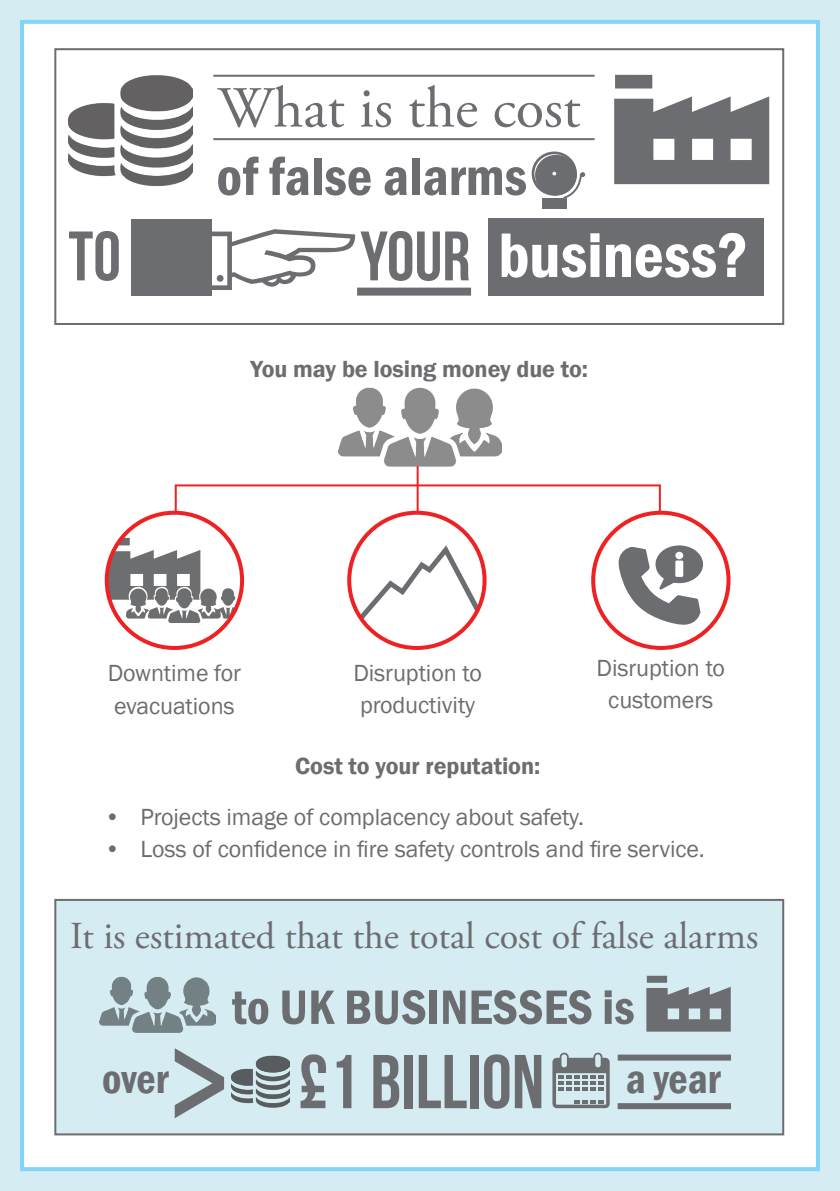
<style>
.page{position:relative;width:840px;height:1191px;background:#fff}
.page>*{position:absolute;margin:0;border:0;box-sizing:border-box;transform-origin:0 0}
.t1{font:76px "Bebas Neue";color:#6c6d70}
.t2{font:69.8px "Bebas Neue";color:#6c6d70}
.t3{font:600 condensed 65.2px "Franklin Gothic";color:#fff}
.t4{font:58px "Adobe Garamond Pro";color:#6c6d70}
.t5{font:600 condensed 55.4px "Franklin Gothic";color:#6c6d70}
.t6{font:600 condensed 50px "Franklin Gothic";color:#6c6d70}
.t7{font:600 condensed 42px "Franklin Gothic";color:#6c6d70}
.t8{font:38px "Adobe Garamond Pro";color:#6c6d70}
.t9{font:24px/32px "Franklin Gothic";letter-spacing:-.005em;color:#6c6d70}
.t10{font:600 24px "Franklin Gothic";letter-spacing:-.005em;color:#6c6d70}
</style>
<div class="page">
<div style="left:0;top:0;width:839px;height:1191px;background:#d5ecf2"></div>
<div style="left:20px;top:20px;width:799px;height:1151px;background:#fff;border:4px solid #82d5f7"></div>
<div style="left:54px;top:899px;width:729px;height:236px;background:#d5ecf2;border:2px solid #6c6d70"></div>
<img style="left:231px;top:1055px;width:58px;height:53px">
<svg style="left:552px;top:1052px;width:57px;height:56px"></svg>
<div style="left:617px;top:1054px;width:113px;height:6px;background:#6c6d70"></div>
<div style="left:617px;top:1103px;width:113px;height:6px;background:#6c6d70"></div>
<svg style="left:175px;top:1048px;width:49px;height:70px"></svg>
<svg style="left:646px;top:975px;width:84px;height:56px"></svg>
<img style="left:99px;top:976px;width:116px;height:57px">
<img style="left:338px;top:387px;width:163px;height:91px">
<div style="left:488px;top:218px;width:274px;height:78px;background:#6c6d70"></div>
<svg style="left:614px;top:96px;width:154px;height:88px"></svg>
<svg style="left:615px;top:75px;width:37px;height:13px"></svg>
<div style="left:192px;top:231px;width:40px;height:59px;background:#fff;border:5px solid #6c6d70"></div>
<div style="left:357px;top:288px;width:114px;height:8px;background:#6c6d70"></div>
<img style="left:68px;top:75px;width:124px;height:112px">
<hr style="left:213px;top:75px;width:381px;height:2px;background:#6c6d70">
<hr style="left:213px;top:138px;width:381px;height:2px;background:#6c6d70">
<div style="left:131px;top:219px;width:81px;height:77px;background:#6c6d70"></div>
<svg style="left:107px;top:537px;width:135px;height:86px"></svg>
<div style="left:105px;top:511px;width:139px;height:139px;border:4px solid #ee2123;border-radius:50%"></div>
<svg style="left:358px;top:545px;width:120px;height:75px"></svg>
<div style="left:347px;top:511px;width:139px;height:139px;border:4px solid #ee2123;border-radius:50%"></div>
<div style="left:591px;top:511px;width:139px;height:139px;border:4px solid #ee2123;border-radius:50%"></div>
<svg style="left:618px;top:545px;width:84px;height:80px"></svg>
<hr style="left:175px;top:484px;width:485px;height:2px;background:#ee2123">
<hr style="left:416px;top:466px;width:2px;height:46px;background:#ee2123">
<hr style="left:175px;top:485px;width:2px;height:29px;background:#ee2123">
<hr style="left:658px;top:485px;width:2px;height:29px;background:#ee2123">
<div style="left:54px;top:48px;width:729px;height:277px;border:2px solid #6c6d70"></div>
<svg style="left:531px;top:151px;width:45px;height:45px"></svg>
<div style="left:542px;top:198px;width:24px;height:11px;background:#6c6d70"></div>
<svg style="left:534px;top:154px;width:40px;height:39px"></svg>
<div style="left:534px;top:155px;width:42px;height:40px;background:#6c6d70;border-radius:50%"></div>
<svg style="left:552px;top:172px;width:33px;height:28px"></svg>
<svg style="left:216px;top:231px;width:16px;height:56px"></svg>
<p class="t4" style="left:217px;top:73px;width:364px">What is the cost</p>
<p class="t2" style="left:68px;top:218px;width:54px">to</p>
<p class="t5" style="left:216px;top:139px;width:312px">of false alarms</p>
<p class="t2" style="left:360px;top:218px;width:112px">YOUR</p>
<p class="t3" style="left:498px;top:212px;width:251px">business?</p>
<p class="t10" style="left:250px;top:354px;width:339px">You may be losing money due to:</p>
<p class="t9" style="left:108px;top:658px;width:135px">Downtime for evacuations</p>
<p class="t9" style="left:353px;top:657px;width:130px">Disruption to productivity</p>
<p class="t9" style="left:596px;top:652px;width:130px;text-align:center">Disruption to customers</p>
<p class="t10" style="left:295px;top:751px;width:246px">Cost to your reputation:</p>
<p class="t9" style="left:104px;top:801px;width:481px">• Projects image of complacency about safety.</p>
<p class="t9" style="left:104px;top:833px;width:601px">• Loss of confidence in fire safety controls and fire service.</p>
<p class="t8" style="left:70px;top:913px;width:689px">It is estimated that the total cost of false alarms</p>
<p class="t7" style="left:102px;top:1051px;width:68px">over</p>
<p class="t6" style="left:231px;top:973px;width:404px">to UK BUSINESSES is</p>
<p class="t1" style="left:298px;top:1040px;width:247px">£1 BILLION</p>
<p class="t7" style="left:625px;top:1051px;width:96px">a year</p>
</div>
